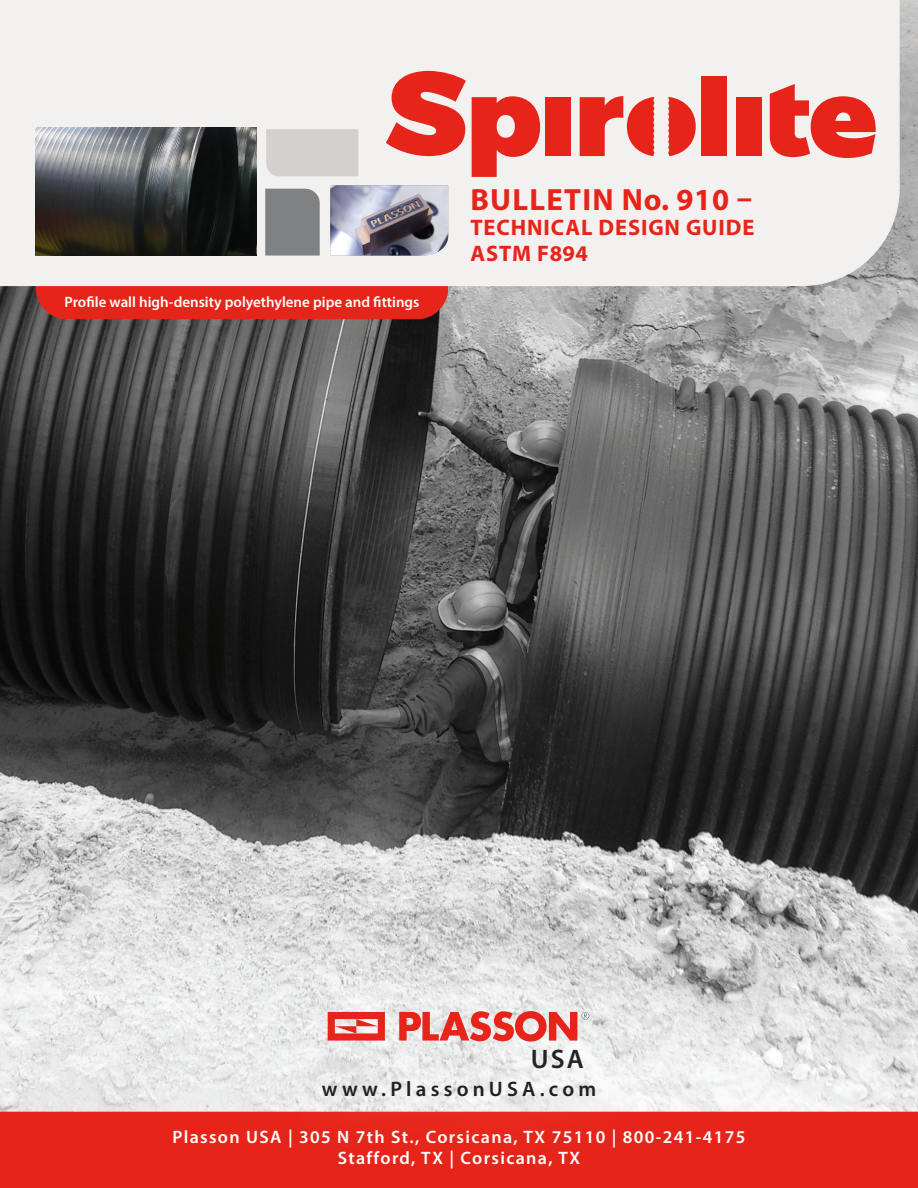
<style>
.page{position:relative;width:918px;height:1188px;background:#fff}
.page>*{position:absolute;margin:0;border:0;box-sizing:border-box;transform-origin:0 0}
.t1{font:700 30.75px "Myriad Pro";letter-spacing:.04em;color:#e72419}
.t2{font:600 26.85px "Myriad Pro";color:#231f20}
.t3{font:700 22.5px "Myriad Pro";letter-spacing:.04em;color:#e72419}
.t4{font:600 21px "Myriad Pro";letter-spacing:.2em;color:#231f20}
.t5{font:600 18px "Myriad Pro";letter-spacing:.075em;color:#fff}
.t6{font:600 15px "Myriad Pro";color:#fff}
</style>
<div class="page">
<img style="left:0;top:0;width:918px;height:1112px">
<div style="left:36px;top:257px;width:412px;height:62px;background:#e72419;border-radius:31px"></div>
<div style="left:0;top:0;width:900px;height:286px;background:#f3f0f0"></div>
<div style="left:265px;top:189px;width:55px;height:67px;background:#808183"></div>
<div style="left:266px;top:129px;width:92px;height:47px;background:#d3d0ce"></div>
<div style="left:0;top:1112px;width:918px;height:76px;background:#e72419"></div>
<svg style="left:328px;top:1012px;width:57px;height:5px"></svg>
<svg style="left:399px;top:1011px;width:191px;height:6px"></svg>
<div style="left:266px;top:1017px;width:386px;height:145px;background:#fff;opacity:.75"></div>
<svg style="left:472px;top:96px;width:68px;height:81px"></svg>
<div style="left:545px;top:97px;width:25px;height:59px;background:#e72419"></div>
<div style="left:701px;top:76px;width:25px;height:80px;background:#e72419"></div>
<div style="left:736px;top:97px;width:25px;height:59px;background:#e72419"></div>
<svg style="left:770px;top:84px;width:107px;height:80px"></svg>
<svg style="left:580px;top:96px;width:74px;height:60px"></svg>
<svg style="left:668px;top:97px;width:28px;height:59px"></svg>
<svg style="left:386px;top:71px;width:80px;height:85px"></svg>
<img style="left:330px;top:185px;width:118px;height:71px">
<img style="left:36px;top:128px;width:220px;height:128px">
<p class="t6" style="left:65px;top:292px;width:356px">Profile wall high-density polyethylene pipe and fittings</p>
<p class="t1" style="left:470px;top:179px;width:283px">BULLETIN No. 910 –</p>
<p class="t3" style="left:470px;top:213px;width:286px">TECHNICAL DESIGN GUIDE</p>
<p class="t3" style="left:470px;top:238px;width:119px">ASTM F894</p>
<p class="t2" style="left:531px;top:1041px;width:55px">USA</p>
<p class="t4" style="left:322px;top:1075px;width:276px">www.PlassonUSA.com</p>
<p class="t5" style="left:172px;top:1126px;width:575px">Plasson USA | 305 N 7th St., Corsicana, TX 75110 | 800-241-4175</p>
<p class="t5" style="left:338px;top:1147px;width:244px">Stafford, TX | Corsicana, TX</p>
</div>
